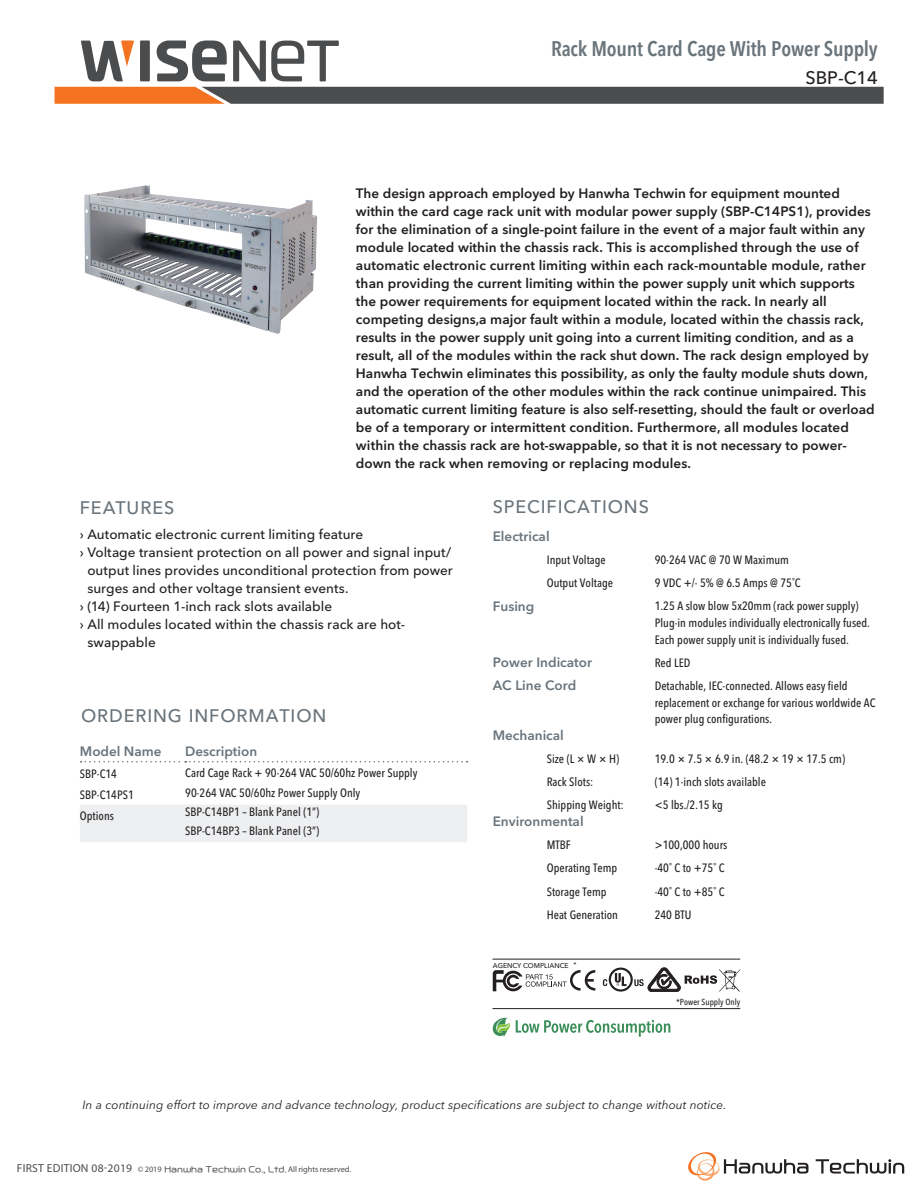
<style>
.page{position:relative;width:918px;height:1188px;background:#fff}
.page>*{position:absolute;margin:0;border:0;box-sizing:border-box;transform-origin:0 0}
.t1{font:600 condensed 21px "Avenir Next LT Pro";letter-spacing:-.01em;color:#6a747b}
.t2{font:500 18px "Avenir Next LT Pro";letter-spacing:.05em;color:#6a747b}
.t3{font:500 18px "Avenir Next LT Pro";color:#231f20}
.t4{font:600 13.5px/18px "Avenir Next LT Pro";color:#231f20}
.t5{font:500 13.5px/18px "Avenir Next LT Pro";color:#231f20;text-align:justify}
.t6{font:600 13.5px "Avenir Next LT Pro";color:#6a747b}
.t7{font:500 condensed 12px/19.4px "Avenir Next LT Pro";color:#231f20}
.t8{font:italic 12px "Avenir Next LT Pro";color:#231f20}
.t9{font:500 condensed 8.7px "Avenir Next LT Pro";color:#231f20}
.t10{font:8.25px "Myriad Pro";color:#4b4c4d}
.t11{font:8.1px "Helvetica";color:#231f20}
.t12{font:500 6.9px "Avenir Next LT Pro";color:#231f20}
.s1{font-size:11.55px}
.s2{font-family:"Hanwha L OTF"}
</style>
<div class="page">
<img style="left:84px;top:185px;width:233px;height:149px">
<svg style="left:493px;top:970px;width:102px;height:21px"></svg>
<svg style="left:603px;top:967px;width:137px;height:25px"></svg>
<hr style="left:492px;top:959px;width:248px;height:1px;background:#231f20">
<hr style="left:492px;top:1008px;width:248px;height:1px;background:#231f20">
<div style="left:80px;top:805px;width:387px;height:37px;background:#edeff1"></div>
<svg style="left:81px;top:761px;width:387px;height:1px"></svg>
<svg style="left:493px;top:1018px;width:177px;height:19px"></svg>
<svg style="left:233px;top:41px;width:106px;height:40px"></svg>
<div style="left:140px;top:41px;width:10px;height:40px;background:#4b4c4d"></div>
<svg style="left:157px;top:40px;width:70px;height:41px"></svg>
<svg style="left:81px;top:40px;width:53px;height:41px"></svg>
<svg style="left:688px;top:1152px;width:120px;height:29px"></svg>
<svg style="left:816px;top:1159px;width:88px;height:15px"></svg>
<svg style="left:55px;top:87px;width:829px;height:17px;background:#6d5648"></svg>
<p class="t1" style="left:551px;top:36px;width:328px">Rack Mount Card Cage With Power Supply</p>
<p class="t3" style="left:806px;top:67px;width:74px">SBP-C14</p>
<p class="t4" style="left:356px;top:184px;width:520px">The design approach employed by Hanwha Techwin for equipment mounted within the card cage rack unit with modular power supply (SBP-C14PS1), provides for the elimination of a single-point failure in the event of a major fault within any module located within the chassis rack. This is accomplished through the use of automatic electronic current limiting within each rack-mountable module, rather than providing the current limiting within the power supply unit which supports the power requirements for equipment located within the rack. In nearly all competing designs,a major fault within a module, located within the chassis rack, results in the power supply unit going into a current limiting condition, and as a result, all of the modules within the rack shut down. The rack design employed by Hanwha Techwin eliminates this possibility, as only the faulty module shuts down, and the operation of the other modules within the rack continue unimpaired. This automatic current limiting feature is also self-resetting, should the fault or overload be of a temporary or intermittent condition. Furthermore, all modules located within the chassis rack are hot-swappable, so that it is not necessary to power&shy;down the rack when removing or replacing modules.</p>
<p class="t2" style="left:80px;top:497px;width:96px">FEATURES</p>
<p class="t5" style="left:80px;top:525px;width:285px">› Automatic electronic current limiting feature</p>
<p class="t5" style="left:87px;top:543px;width:367px;text-indent:-7px">› Voltage transient protection on all power and signal input/ output lines provides unconditional protection from power surges and other voltage transient events.</p>
<p class="t5" style="left:80px;top:597px;width:254px">› (14) Fourteen 1-inch rack slots available</p>
<p class="t5" style="left:87px;top:615px;width:319px;text-indent:-7px">› All modules located within the chassis rack are hot&shy;swappable</p>
<p class="t2" style="left:81px;top:705px;width:247px">ORDERING INFORMATION</p>
<p class="t6" style="left:80px;top:743px;width:83px">Model Name</p>
<p class="t6" style="left:185px;top:743px;width:74px">Description</p>
<p class="t7" style="left:80px;top:764px;width:39px">SBP-C14</p>
<p class="t7" style="left:80px;top:785px;width:55px">SBP-C14PS1</p>
<p class="t7" style="left:80px;top:806px;width:36px">Options</p>
<p class="t7" style="left:185px;top:763px;width:234px">Card Cage Rack + 90-264 VAC 50/60hz Power Supply 90-264 VAC 50/60hz Power Supply Only SBP-C14BP1 – Blank Panel (1”)<br>SBP-C14BP3 – Blank Panel (3”)</p>
<p class="t2" style="left:493px;top:496px;width:158px">SPECIFICATIONS</p>
<p class="t6" style="left:493px;top:528px;width:58px">Electrical</p>
<p class="t7" style="left:547px;top:550px;width:61px">Input Voltage</p>
<p class="t7" style="left:655px;top:550px;width:136px">90-264 VAC @ 70 W Maximum</p>
<p class="t7" style="left:547px;top:573px;width:68px">Output Voltage</p>
<p class="t7" style="left:655px;top:573px;width:147px">9 VDC +/- 5% @ 6.5 Amps @ 75˚C</p>
<p class="t6" style="left:493px;top:598px;width:43px">Fusing</p>
<p class="t7" style="left:655px;top:598px;width:217px;line-height:16.6px">1.25 A slow blow 5x20mm (rack power supply)<br>Plug-in modules individually electronically fused.<br>Each power supply unit is individually fused.</p>
<p class="t6" style="left:493px;top:654px;width:101px">Power Indicator</p>
<p class="t7" style="left:655px;top:653px;width:37px">Red LED</p>
<p class="t6" style="left:493px;top:677px;width:85px">AC Line Cord</p>
<p class="t7" style="left:655px;top:678px;width:222px;line-height:16.5px">Detachable, IEC-connected. Allows easy field replacement or exchange for various worldwide AC power plug configurations.</p>
<p class="t6" style="left:493px;top:727px;width:73px">Mechanical</p>
<p class="t7" style="left:547px;top:749px;width:74px">Size (L × W × H)</p>
<p class="t7" style="left:655px;top:749px;width:192px">19.0 × 7.5 × 6.9 in. (48.2 × 19 × 17.5 cm)</p>
<p class="t7" style="left:547px;top:772px;width:48px">Rack Slots:</p>
<p class="t7" style="left:655px;top:772px;width:113px">(14) 1-inch slots available</p>
<p class="t7" style="left:547px;top:795px;width:79px">Shipping Weight:</p>
<p class="t7" style="left:655px;top:795px;width:70px">&lt;5 lbs./2.15 kg</p>
<p class="t6" style="left:493px;top:813px;width:92px">Environmental</p>
<p class="t7" style="left:547px;top:835px;width:25px">MTBF</p>
<p class="t7" style="left:655px;top:835px;width:74px">&gt;100,000 hours</p>
<p class="t7" style="left:547px;top:858px;width:72px">Operating Temp</p>
<p class="t7" style="left:655px;top:858px;width:71px">-40˚ C to +75˚ C</p>
<p class="t7" style="left:547px;top:882px;width:61px">Storage Temp</p>
<p class="t7" style="left:655px;top:882px;width:71px">-40˚ C to +85˚ C</p>
<p class="t7" style="left:547px;top:905px;width:73px">Heat Generation</p>
<p class="t7" style="left:655px;top:905px;width:38px">240 BTU</p>
<p class="t12" style="left:493px;top:961px;width:77px">AGENCY COMPLIANCE</p>
<p class="t11" style="left:573px;top:959px;width:5px">*</p>
<p class="t9" style="left:676px;top:996px;width:66px">*Power Supply Only</p>
<p class="t8" style="left:82px;top:1098px;width:646px">In a continuing effort to improve and advance technology, product specifications are subject to change without notice.</p>
<p class="t10" style="left:17px;top:1165px;width:336px"><span class="s1">FIRST EDITION 08-2019</span> © 2019 <span class="s2">Hanwha Techwin Co., Ltd.</span> All rights reserved.</p>
</div>
